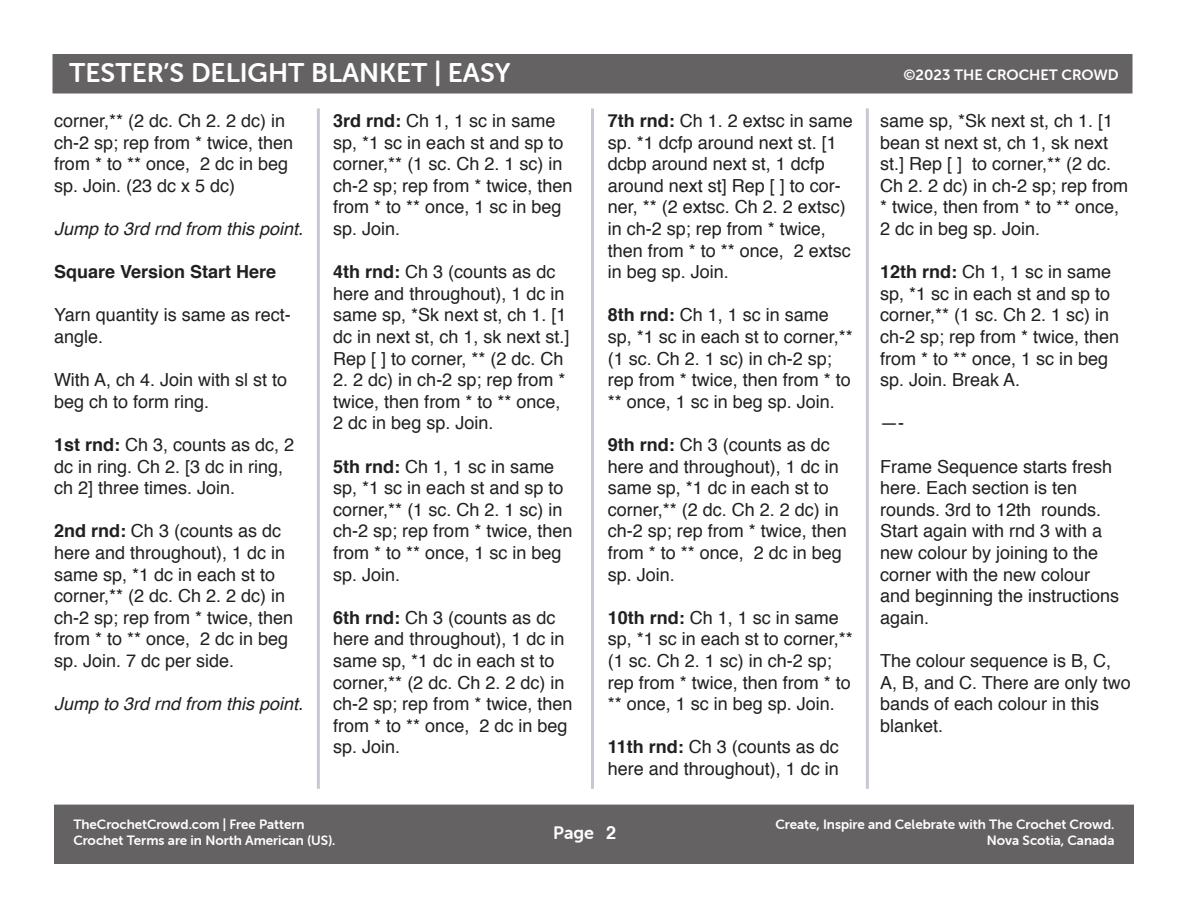
<style>
.page{position:relative;width:1188px;height:918px;background:#fff}
.page>*{position:absolute;margin:0;border:0;box-sizing:border-box;transform-origin:0 0}
.t1{font:27px "Museo Sans Rounded 700";color:#fff}
.t2{font:18px/21.6px "Helvetica";color:#221f1f}
.t3{font:italic 18px "Helvetica";color:#221f1f}
.t4{font:700 18px "Helvetica";color:#221f1f}
.t5{font:18px "Museo Sans Rounded 700";color:#fff}
.t6{font:15px "Museo Sans Rounded 700";color:#fff}
.t7{font:13.5px/16.2px "Museo Sans Rounded 700";color:#fff;text-align:right}
.s1{font-weight:700}
.s2{font-family:"Helvetica";font-weight:700}
</style>
<div class="page">
<div style="left:53px;top:55px;width:1079px;height:38px;background:#646262"></div>
<hr style="left:317px;top:108px;width:3px;height:681px;background:#242259">
<hr style="left:591px;top:108px;width:3px;height:681px;background:#242259">
<div style="left:55px;top:805px;width:1078px;height:58px;background:#646262"></div>
<hr style="left:866px;top:108px;width:3px;height:681px;background:#242259">
<h1 class="t1" style="left:69px;top:60px;width:443px">TESTER’S DELIGHT BLANKET | EASY</h1>
<p class="t6" style="left:904px;top:68px;width:217px">©2023 THE CROCHET CROWD</p>
<p class="t2" style="left:54px;top:111px;width:241px">corner,** (2 dc. Ch 2. 2 dc) in ch-2 sp; rep from * twice, then from * to ** once, 2 dc in beg sp. Join. (23 dc x 5 dc)</p>
<p class="t3" style="left:54px;top:222px;width:251px">Jump to 3rd rnd from this point.</p>
<p class="t4" style="left:54px;top:265px;width:224px">Square Version Start Here</p>
<p class="t2" style="left:54px;top:306px;width:238px">Yarn quantity is same as rect&shy;angle.</p>
<p class="t2" style="left:54px;top:371px;width:235px">With A, ch 4. Join with sl st to beg ch to form ring.</p>
<p class="t2" style="left:54px;top:435px;width:242px"><span class="s1">1st rnd:</span> Ch 3, counts as dc, 2 dc in ring. Ch 2. [3 dc in ring, ch 2] three times. Join.</p>
<p class="t2" style="left:54px;top:522px;width:241px"><span class="s1">2nd rnd:</span> Ch 3 (counts as dc here and throughout), 1 dc in same sp, *1 dc in each st to corner,** (2 dc. Ch 2. 2 dc) in ch-2 sp; rep from * twice, then from * to ** once, 2 dc in beg sp. Join. 7 dc per side.</p>
<p class="t3" style="left:54px;top:697px;width:251px">Jump to 3rd rnd from this point.</p>
<p class="t2" style="left:333px;top:111px;width:241px"><span class="s1">3rd rnd:</span> Ch 1, 1 sc in same sp, *1 sc in each st and sp to corner,** (1 sc. Ch 2. 1 sc) in ch-2 sp; rep from * twice, then from * to ** once, 1 sc in beg sp. Join.</p>
<p class="t2" style="left:333px;top:263px;width:238px"><span class="s1">4th rnd:</span> Ch 3 (counts as dc here and throughout), 1 dc in same sp, *Sk next st, ch 1. [1 dc in next st, ch 1, sk next st.]<br>Rep [ ] to corner, ** (2 dc. Ch</p>
<p class="t2" style="left:333px;top:371px;width:234px">2. 2 dc) in ch-2 sp; rep from * twice, then from * to ** once,<br>2 dc in beg sp. Join.</p>
<p class="t2" style="left:333px;top:457px;width:241px"><span class="s1">5th rnd:</span> Ch 1, 1 sc in same sp, *1 sc in each st and sp to corner,** (1 sc. Ch 2. 1 sc) in ch-2 sp; rep from * twice, then from * to ** once, 1 sc in beg sp. Join.</p>
<p class="t2" style="left:333px;top:608px;width:241px"><span class="s1">6th rnd:</span> Ch 3 (counts as dc here and throughout), 1 dc in same sp, *1 dc in each st to corner,** (2 dc. Ch 2. 2 dc) in ch-2 sp; rep from * twice, then from * to ** once, 2 dc in beg sp. Join.</p>
<p class="t2" style="left:608px;top:111px;width:247px"><span class="s1">7th rnd:</span> Ch 1. 2 extsc in same sp. *1 dcfp around next st. [1 dcbp around next st, 1 dcfp around next st] Rep [ ] to cor&shy;ner, ** (2 extsc. Ch 2. 2 extsc) in ch-2 sp; rep from * twice, then from * to ** once, 2 extsc in beg sp. Join.</p>
<p class="t2" style="left:608px;top:306px;width:247px"><span class="s1">8th rnd:</span> Ch 1, 1 sc in same sp, *1 sc in each st to corner,** (1 sc. Ch 2. 1 sc) in ch-2 sp; rep from * twice, then from * to ** once, 1 sc in beg sp. Join.</p>
<p class="t2" style="left:608px;top:435px;width:241px"><span class="s1">9th rnd:</span> Ch 3 (counts as dc here and throughout), 1 dc in same sp, *1 dc in each st to corner,** (2 dc. Ch 2. 2 dc) in ch-2 sp; rep from * twice, then from * to ** once, 2 dc in beg sp. Join.</p>
<p class="t2" style="left:608px;top:608px;width:247px"><span class="s1">10th rnd:</span> Ch 1, 1 sc in same sp, *1 sc in each st to corner,** (1 sc. Ch 2. 1 sc) in ch-2 sp; rep from * twice, then from * to ** once, 1 sc in beg sp. Join.</p>
<p class="t2" style="left:608px;top:738px;width:233px"><span class="s1">11th rnd:</span> Ch 3 (counts as dc here and throughout), 1 dc in</p>
<p class="t2" style="left:880px;top:111px;width:250px">same sp, *Sk next st, ch 1. [1 bean st next st, ch 1, sk next st.] Rep [ ] to corner,** (2 dc.<br>Ch 2. 2 dc) in ch-2 sp; rep from * twice, then from * to ** once,<br>2 dc in beg sp. Join.</p>
<p class="t2" style="left:880px;top:263px;width:241px"><span class="s1">12th rnd:</span> Ch 1, 1 sc in same sp, *1 sc in each st and sp to corner,** (1 sc. Ch 2. 1 sc) in ch-2 sp; rep from * twice, then from * to ** once, 1 sc in beg sp. Join. Break A.</p>
<p class="t2" style="left:880px;top:414px;width:25px">—-</p>
<p class="t2" style="left:880px;top:457px;width:241px">Frame Sequence starts fresh here. Each section is ten rounds. 3rd to 12th rounds.<br>Start again with rnd 3 with a new colour by joining to the corner with the new colour and beginning the instructions again.</p>
<p class="t2" style="left:880px;top:651px;width:252px">The colour sequence is B, C,<br>A, B, and C. There are only two bands of each colour in this blanket.</p>
<p class="t7" style="left:73px;top:817px;width:264px;text-align:left">TheCrochetCrowd.com | Free Pattern<br>Crochet Terms are in North American (US).</p>
<p class="t5" style="left:553px;top:824px;width:65px">Page <span class="s2">2</span></p>
<p class="t7" style="left:776px;top:817px;width:340px">Create, Inspire and Celebrate with The Crochet Crowd.<br>Nova Scotia, Canada</p>
</div>
